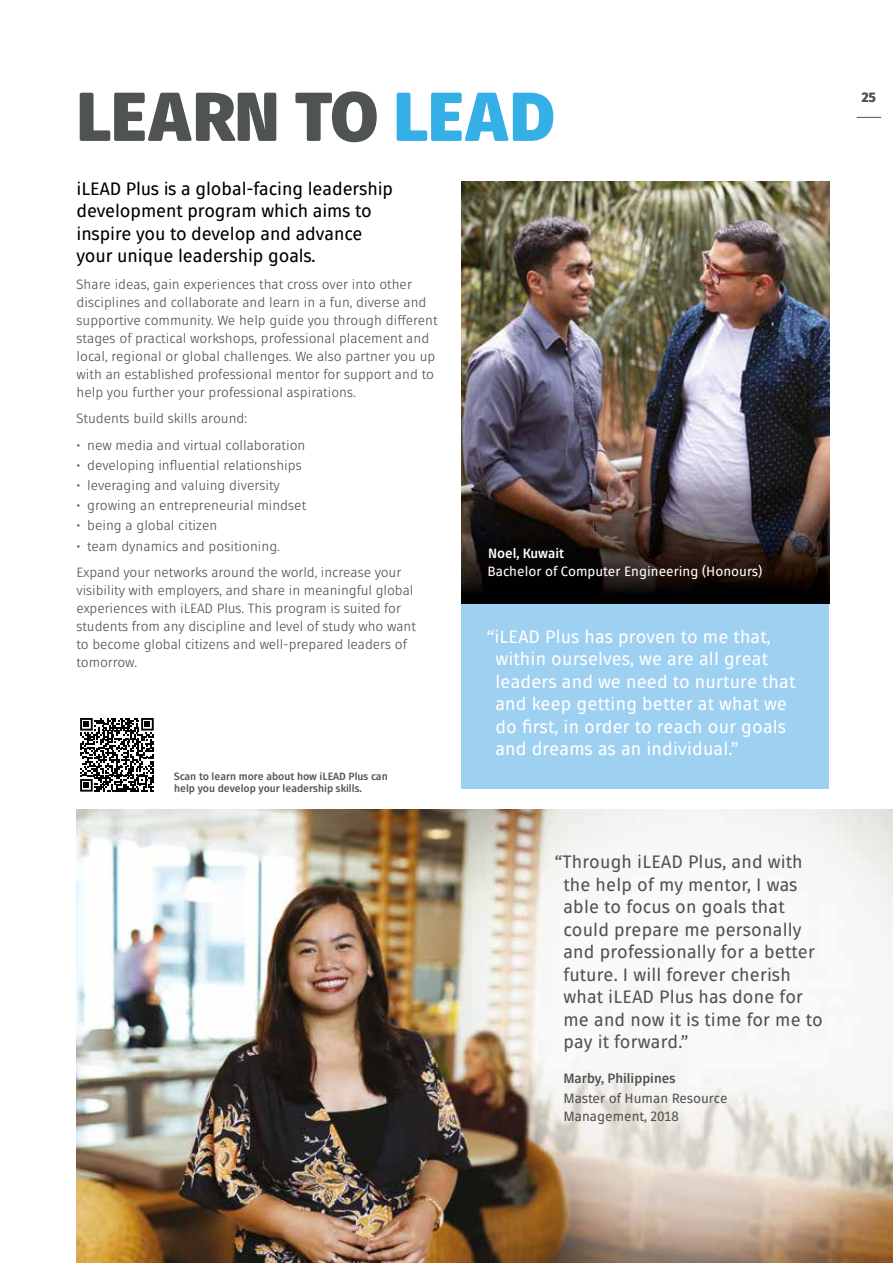
<style>
.page{position:relative;width:893px;height:1263px;background:#fff}
.page>*{position:absolute;margin:0;border:0;box-sizing:border-box;transform-origin:0 0}
.t1{font:900 69px "Fuse V.2 Display";letter-spacing:.02em;color:#505354}
.t2{font:18px/22.5px "Fuse V.2 Display";letter-spacing:.01em;color:#505354}
.t3{font:18px/22.5px "Fuse V.2 Display";letter-spacing:.01em;color:#fff}
.t4{font:18px/22.5px "Fuse V.2 Display";letter-spacing:-.005em;color:#000}
.t5{font:13.5px/18px "Fuse V.2 Display";color:#505354}
.t6{font:13.5px "Fuse V.2 Display";color:#fff}
.t7{font:13.5px/18px "Fuse V.2 Display";color:#505354}
.t8{font:700 13.5px "Fuse V.2 Display";color:#505354}
.t9{font:700 13.5px "Fuse V.2 Display";color:#fff}
.t10{font:900 13.5px "Fuse V.2 Display";color:#505354}
.t11{font:700 10.5px/12px "Fuse V.2 Display";color:#505354}
.s1{color:#35b0e6}
</style>
<div class="page">
<img style="left:461px;top:182px;width:368px;height:422px">
<img style="left:77px;top:809px;width:816px;height:454px">
<div style="left:461px;top:604px;width:368px;height:184px;background:#9ed0f2"></div>
<svg style="left:80px;top:718px;width:74px;height:74px"></svg>
<svg style="left:857px;top:117px;width:24px;height:1px"></svg>
<h1 class="t1" style="left:77px;top:70px;width:480px">LEARN TO <span class="s1">LEAD</span></h1>
<h2 class="t4" style="left:77px;top:178px;width:318px">iLEAD Plus is a global-facing leadership development program which aims to inspire you to develop and advance your unique leadership goals.</h2>
<p class="t5" style="left:77px;top:275px;width:363px">Share ideas, gain experiences that cross over into other disciplines and collaborate and learn in a fun, diverse and supportive community. We help guide you through different stages of practical workshops, professional placement and local, regional or global challenges. We also partner you up with an established professional mentor for support and to help you further your professional aspirations.</p>
<p class="t5" style="left:77px;top:410px;width:172px">Students build skills around:</p>
<p class="t5" style="left:77px;top:436px;width:230px">• new media and virtual collaboration</p>
<p class="t5" style="left:77px;top:456px;width:227px">• developing influential relationships</p>
<p class="t5" style="left:77px;top:477px;width:205px">• leveraging and valuing diversity</p>
<p class="t5" style="left:77px;top:497px;width:231px">• growing an entrepreneurial mindset</p>
<p class="t5" style="left:77px;top:517px;width:142px">• being a global citizen</p>
<p class="t5" style="left:77px;top:533px;width:326px;line-height:26.5px">• team dynamics and positioning.<br>Expand your networks around the world, increase your</p>
<p class="t5" style="left:77px;top:581px;width:341px">visibility with employers, and share in meaningful global experiences with iLEAD Plus. This program is suited for students from any discipline and level of study who want to become global citizens and well-prepared leaders of tomorrow.</p>
<p class="t9" style="left:488px;top:544px;width:77px">Noel, Kuwait</p>
<p class="t6" style="left:488px;top:563px;width:276px">Bachelor of Computer Engineering (Honours)</p>
<h2 class="t3" style="left:495px;top:625px;width:301px;text-indent:-8px">“iLEAD Plus has proven to me that, within ourselves, we are all great leaders and we need to nurture that and keep getting better at what we do first, in order to reach our goals and dreams as an individual.”</h2>
<p class="t11" style="left:174px;top:770px;width:215px">Scan to learn more about how iLEAD Plus can help you develop your leadership skills.</p>
<p class="t2" style="left:563px;top:851px;width:261px;text-indent:-8px">“Through iLEAD Plus, and with the help of my mentor, I was able to focus on goals that could prepare me personally and professionally for a better future. I will forever cherish what iLEAD Plus has done for me and now it is time for me to pay it forward.”</p>
<p class="t8" style="left:563px;top:1070px;width:114px">Marby, Philippines</p>
<p class="t7" style="left:563px;top:1090px;width:166px">Master of Human Resource<br>Management, 2018</p>
<p class="t10" style="left:862px;top:88px;width:16px">25</p>
</div>
